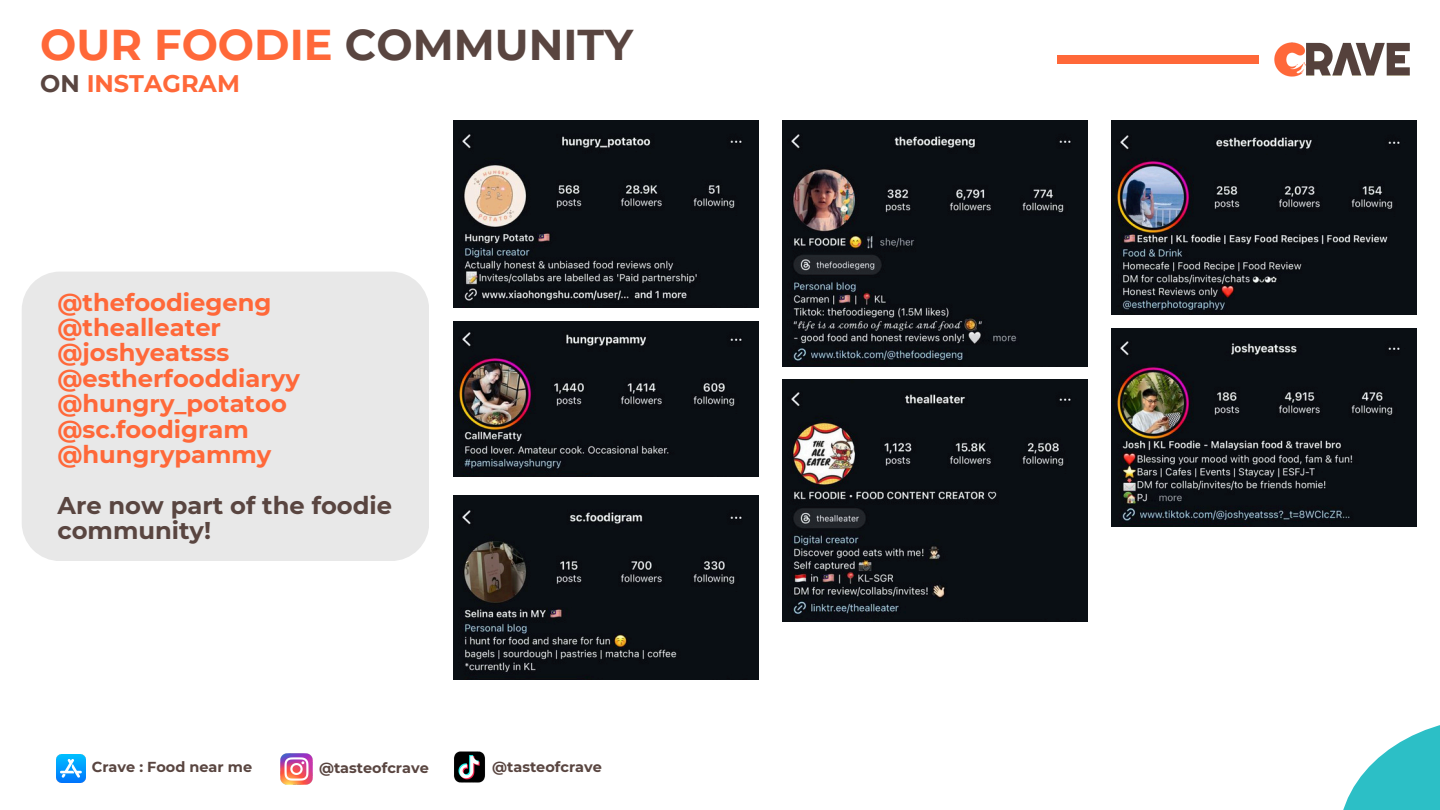
<style>
.page{position:relative;width:1440px;height:810px;background:#fff}
.page>*{position:absolute;margin:0;border:0;box-sizing:border-box;transform-origin:0 0}
.t1{font:700 43px "Montserrat";color:#ff6839}
.t2{font:700 24.2px/25.4px "Montserrat";color:#ff6839}
.t3{font:700 24.2px/25.4px "Montserrat";color:#594540}
.t4{font:700 24px "Montserrat";color:#ff6839}
.t5{font:700 14.5px "Montserrat";color:#594540}
.s1{color:#594540}
</style>
<div class="page">
<img style="left:1318px;top:42px;width:92px;height:34px">
<img style="left:1274px;top:42px;width:44px;height:35px">
<div style="left:1057px;top:55px;width:202px;height:9px;background:#ff6839"></div>
<svg style="left:1343px;top:725px;width:97px;height:85px;fill:#2cbfc6"></svg>
<img style="left:454px;top:752px;width:31px;height:31px">
<img style="left:281px;top:753px;width:31px;height:31px">
<img style="left:57px;top:754px;width:28px;height:29px">
<div style="left:22px;top:272px;width:407px;height:289px;background:#e8e8e8"></div>
<img style="left:454px;top:322px;width:305px;height:154px">
<img style="left:454px;top:495px;width:305px;height:185px">
<img style="left:454px;top:120px;width:305px;height:187px">
<img style="left:1112px;top:120px;width:305px;height:195px">
<img style="left:1112px;top:328px;width:305px;height:198px">
<img style="left:783px;top:379px;width:305px;height:243px">
<img style="left:783px;top:120px;width:305px;height:246px">
<p class="t1" style="left:40px;top:18px;width:594px">OUR FOODIE <span class="s1">COMMUNITY</span></p>
<p class="t4" style="left:40px;top:69px;width:201px"><span class="s1">ON</span> INSTAGRAM</p>
<p class="t2" style="left:57px;top:289px;width:244px">@thefoodiegeng @thealleater @joshyeatsss @estherfooddiaryy @hungry_potatoo @sc.foodigram @hungrypammy</p>
<p class="t3" style="left:57px;top:493px;width:336px">Are now part of the foodie community!</p>
<p class="t5" style="left:92px;top:758px;width:162px">Crave : Food near me</p>
<h2 class="t5" style="left:319px;top:759px;width:111px">@tasteofcrave</h2>
<p class="t5" style="left:492px;top:758px;width:111px">@tasteofcrave</p>
</div>
